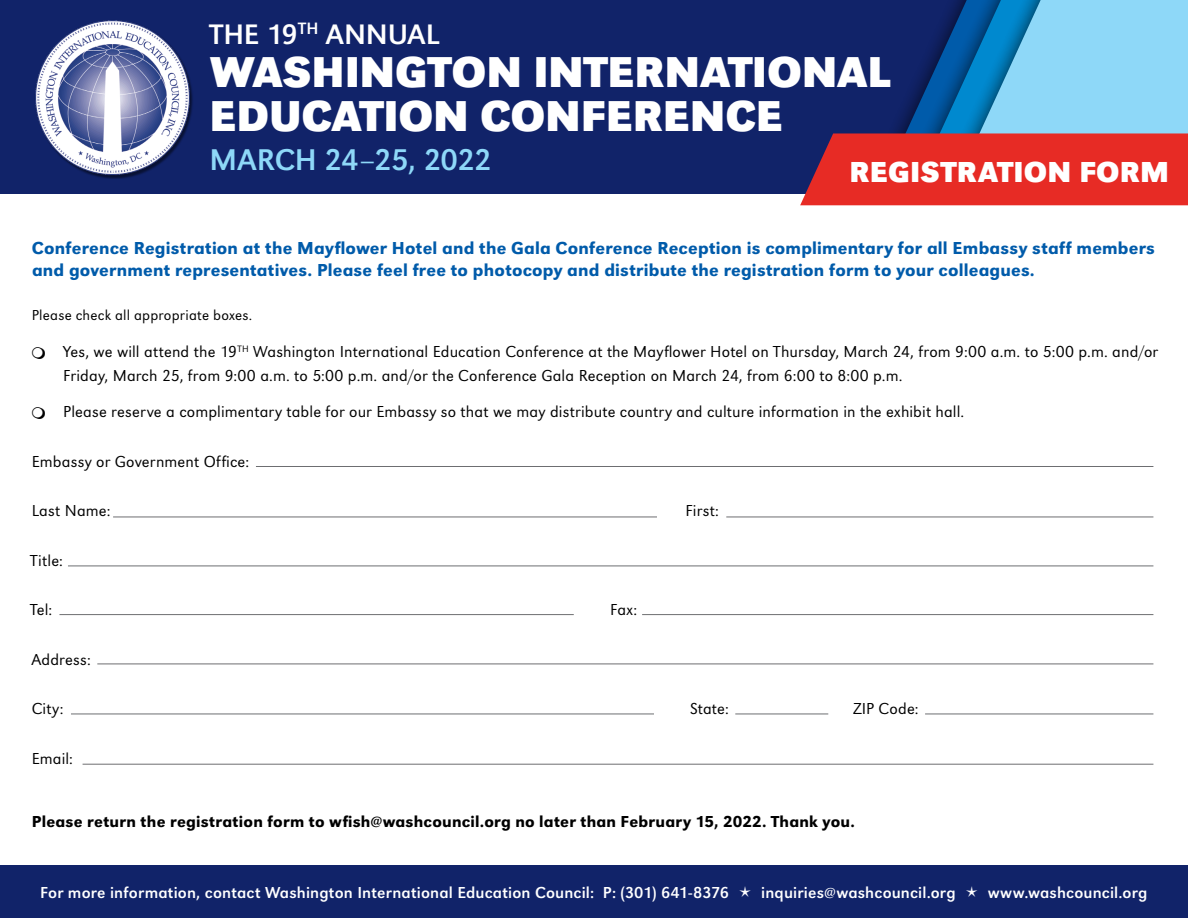
<style>
.page{position:relative;width:1188px;height:918px;background:#fff}
.page>*{position:absolute;margin:0;border:0;box-sizing:border-box;transform-origin:0 0}
.t1{font:700 44.85px/44px "URW Grotesk T";letter-spacing:-.005em;color:#fff}
.t2{font:31.05px "URW Grotesk T";letter-spacing:-.02em;color:#8ed8f8}
.t3{font:700 30px "URW Grotesk T";letter-spacing:.01em;color:#fff}
.t4{font:29.25px "URW Grotesk T";letter-spacing:-.01em;color:#fff}
.t5{font:500 18px/22.5px "URW Grotesk T";letter-spacing:.01em;color:#005baa}
.t6{font:16.5px/24px "URW Grotesk T Ligh";letter-spacing:.01em;color:#000}
.t7{font:16.5px "URW Grotesk T";letter-spacing:.01em;color:#fff}
.t8{font:500 16.5px "URW Grotesk T";letter-spacing:.015em;color:#000}
.t9{font:15px "URW Grotesk T Ligh";letter-spacing:.015em;color:#000}
</style>
<div class="page">
<div style="left:0;top:866px;width:1188px;height:52px;background:#112369"></div>
<hr style="left:256px;top:466px;width:897px;height:1px;background:#6d6e71">
<hr style="left:83px;top:764px;width:1070px;height:1px;background:#6d6e71">
<hr style="left:97px;top:664px;width:1056px;height:1px;background:#6d6e71">
<hr style="left:68px;top:566px;width:1085px;height:1px;background:#6d6e71">
<hr style="left:726px;top:517px;width:427px;height:1px;background:#6d6e71">
<hr style="left:113px;top:517px;width:544px;height:1px;background:#6d6e71">
<hr style="left:71px;top:714px;width:583px;height:1px;background:#6d6e71">
<hr style="left:925px;top:714px;width:228px;height:1px;background:#6d6e71">
<hr style="left:735px;top:714px;width:93px;height:1px;background:#6d6e71">
<hr style="left:642px;top:614px;width:511px;height:1px;background:#6d6e71">
<hr style="left:59px;top:614px;width:515px;height:1px;background:#6d6e71">
<div style="left:0;top:0;width:1188px;height:193px;background:#112369"></div>
<svg style="left:896px;top:10px;width:56px;height:123px"></svg>
<svg style="left:952px;top:0;width:236px;height:133px;background:#6bbde6"></svg>
<img style="left:35px;top:20px;width:158px;height:159px">
<div style="left:800px;top:133px;width:388px;height:72px;background:#e72b25"></div>
<h3 class="t4" style="left:210px;top:17px;width:231px">THE 19<sup>TH</sup> ANNUAL</h3>
<h1 class="t1" style="left:210px;top:50px;width:683px">WASHINGTON INTERNATIONAL<br>EDUCATION CONFERENCE</h1>
<h2 class="t2" style="left:210px;top:142px;width:284px">MARCH 24–25, 2022</h2>
<h3 class="t3" style="left:850px;top:155px;width:321px">REGISTRATION FORM</h3>
<p class="t5" style="left:32px;top:236px;width:1125px">Conference Registration at the Mayflower Hotel and the Gala Conference Reception is complimentary for all Embassy staff members and government representatives. Please feel free to photocopy and distribute the registration form to your colleagues.</p>
<p class="t9" style="left:32px;top:306px;width:222px">Please check all appropriate boxes.</p>
<p class="t6" style="left:63px;top:340px;width:1097px">Yes, we will attend the 19<sup>TH</sup> Washington International Education Conference at the Mayflower Hotel on Thursday, March 24, from 9:00 a.m. to 5:00 p.m. and/or<br>Friday, March 25, from 9:00 a.m. to 5:00 p.m. and/or the Conference Gala Reception on March 24, from 6:00 to 8:00 p.m.</p>
<p class="t6" style="left:63px;top:400px;width:903px">Please reserve a complimentary table for our Embassy so that we may distribute country and culture information in the exhibit hall.</p>
<p class="t6" style="left:32px;top:449px;width:219px">Embassy or Government Office:</p>
<p class="t6" style="left:32px;top:499px;width:80px">Last Name:</p>
<p class="t6" style="left:685px;top:499px;width:35px">First:</p>
<p class="t6" style="left:30px;top:548px;width:34px">Title:</p>
<p class="t6" style="left:30px;top:598px;width:24px">Tel:</p>
<p class="t6" style="left:610px;top:598px;width:29px">Fax:</p>
<p class="t6" style="left:31px;top:647px;width:61px">Address:</p>
<p class="t6" style="left:32px;top:697px;width:33px">City:</p>
<p class="t6" style="left:690px;top:697px;width:40px">State:</p>
<p class="t6" style="left:853px;top:697px;width:67px">ZIP Code:</p>
<p class="t6" style="left:32px;top:746px;width:43px">Email:</p>
<p class="t8" style="left:32px;top:812px;width:824px">Please return the registration form to wfish@washcouncil.org no later than February 15, 2022. Thank you.</p>
<p class="t7" style="left:40px;top:883px;width:691px">For more information, contact Washington International Education Council: P: (301) 641-8376</p>
<p class="t7" style="left:761px;top:883px;width:196px">inquiries@washcouncil.org</p>
<p class="t7" style="left:988px;top:883px;width:161px">www.washcouncil.org</p>
</div>
